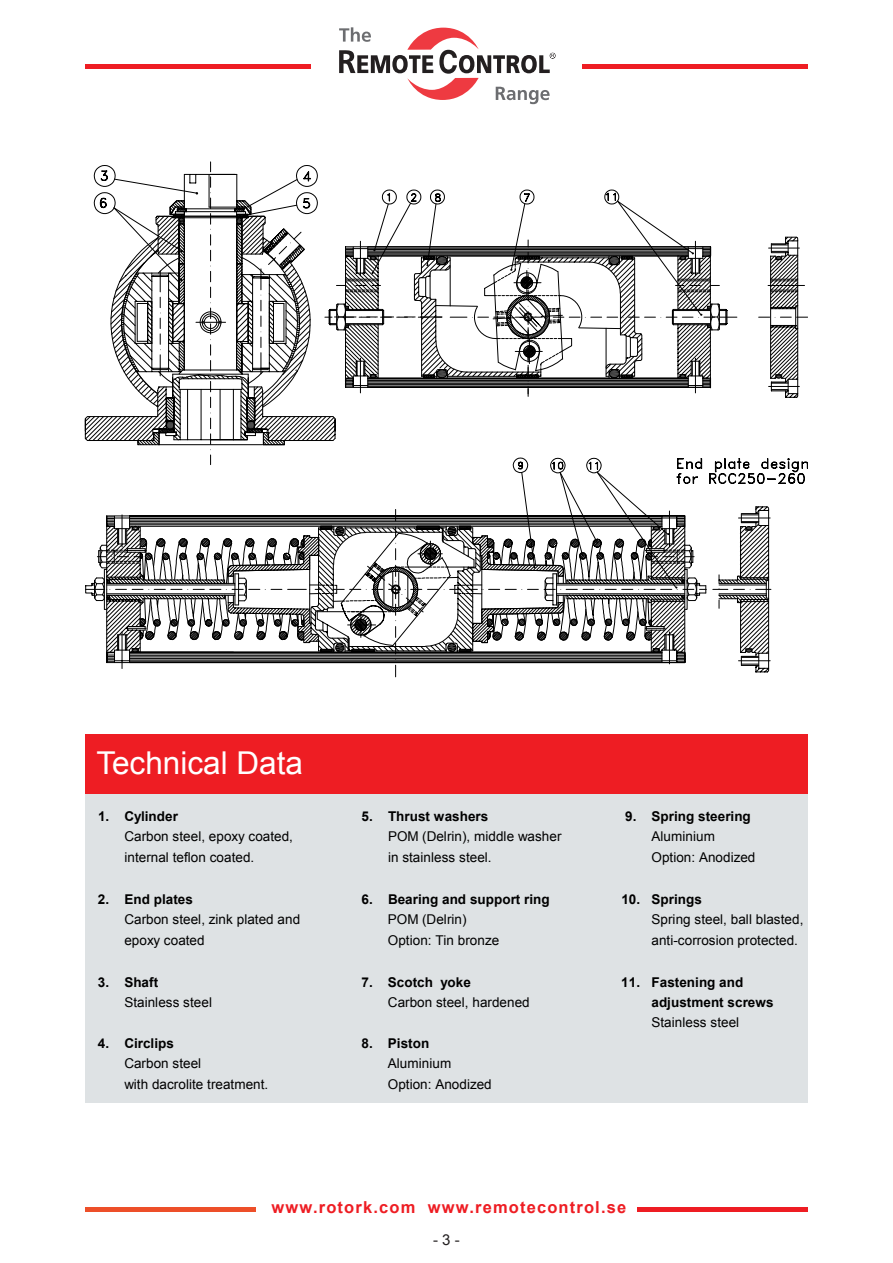
<style>
.page{position:relative;width:893px;height:1263px;background:#fff}
.page>*{position:absolute;margin:0;border:0;box-sizing:border-box;transform-origin:0 0}
.t1{font:31.5px "Arial";color:#fff}
.t2{font:700 16.5px "Arial";letter-spacing:.07em;color:#ee1d23}
.t3{font:15px "Arial";color:#231f20}
.t4{font:13.5px "Arial";letter-spacing:.005em;color:#000}
.t5{font:700 13.5px/20.4px "Arial";color:#000}
.s1{font-weight:400}
</style>
<div class="page">
<hr style="left:583px;top:64px;width:225px;height:4px;background:#ee1d23">
<hr style="left:85px;top:64px;width:225px;height:4px;background:#ee1d23">
<svg style="left:339px;top:27px;width:217px;height:77px"></svg>
<div style="left:85px;top:1207px;width:170px;height:5px;background:#ed4f29"></div>
<div style="left:638px;top:1207px;width:170px;height:5px;background:#ee1d23"></div>
<div style="left:85px;top:794px;width:723px;height:308px;background:#dee2e4"></div>
<div style="left:85px;top:734px;width:723px;height:60px;background:#ee1d23"></div>
<svg style="left:85px;top:165px;width:723px;height:512px"></svg>
<p class="t1" style="left:96px;top:742px;width:208px">Technical Data</p>
<p class="t5" style="left:98px;top:806px;width:81px">1. Cylinder</p>
<p class="t5" style="left:362px;top:806px;width:128px">5. Thrust washers</p>
<p class="t5" style="left:625px;top:806px;width:127px">9. Spring steering</p>
<p class="t4" style="left:124px;top:828px;width:170px">Carbon steel, epoxy coated,</p>
<p class="t4" style="left:388px;top:828px;width:175px">POM (Delrin), middle washer</p>
<p class="t4" style="left:652px;top:828px;width:65px">Aluminium</p>
<p class="t4" style="left:124px;top:848px;width:131px">internal teflon coated.</p>
<p class="t4" style="left:388px;top:848px;width:105px">in stainless steel.</p>
<p class="t4" style="left:652px;top:848px;width:105px">Option: Anodized</p>
<p class="t5" style="left:98px;top:889px;width:96px">2. End plates</p>
<p class="t5" style="left:362px;top:889px;width:190px">6. Bearing and support ring</p>
<p class="t5" style="left:621px;top:889px;width:82px">10. Springs</p>
<p class="t4" style="left:124px;top:911px;width:177px">Carbon steel, zink plated and</p>
<p class="t4" style="left:388px;top:911px;width:80px">POM (Delrin)</p>
<p class="t4" style="left:652px;top:911px;width:153px">Spring steel, ball blasted,</p>
<p class="t4" style="left:124px;top:931px;width:82px">epoxy coated</p>
<p class="t4" style="left:388px;top:931px;width:113px">Option: Tin bronze</p>
<p class="t4" style="left:651px;top:931px;width:148px">anti-corrosion protected.</p>
<p class="t5" style="left:98px;top:972px;width:62px">3. Shaft</p>
<p class="t5" style="left:361px;top:972px;width:111px">7. Scotch yoke</p>
<p class="t5" style="left:621px;top:972px;width:124px">11. Fastening and</p>
<p class="t4" style="left:124px;top:993px;width:89px">Stainless steel</p>
<p class="t4" style="left:388px;top:993px;width:143px">Carbon steel, hardened</p>
<p class="t5" style="left:651px;top:992px;width:124px">adjustment screws<br><span class="s1">Stainless steel</span></p>
<p class="t5" style="left:98px;top:1033px;width:78px">4. Circlips</p>
<p class="t5" style="left:361px;top:1033px;width:69px">8. Piston</p>
<p class="t4" style="left:124px;top:1055px;width:78px">Carbon steel</p>
<p class="t4" style="left:388px;top:1055px;width:65px">Aluminium</p>
<p class="t4" style="left:124px;top:1075px;width:145px">with dacrolite treatment.</p>
<p class="t4" style="left:388px;top:1075px;width:105px">Option: Anodized</p>
<p class="t2" style="left:272px;top:1196px;width:356px">www.rotork.com www.remotecontrol.se</p>
<p class="t3" style="left:433px;top:1229px;width:28px">- 3 -</p>
</div>
